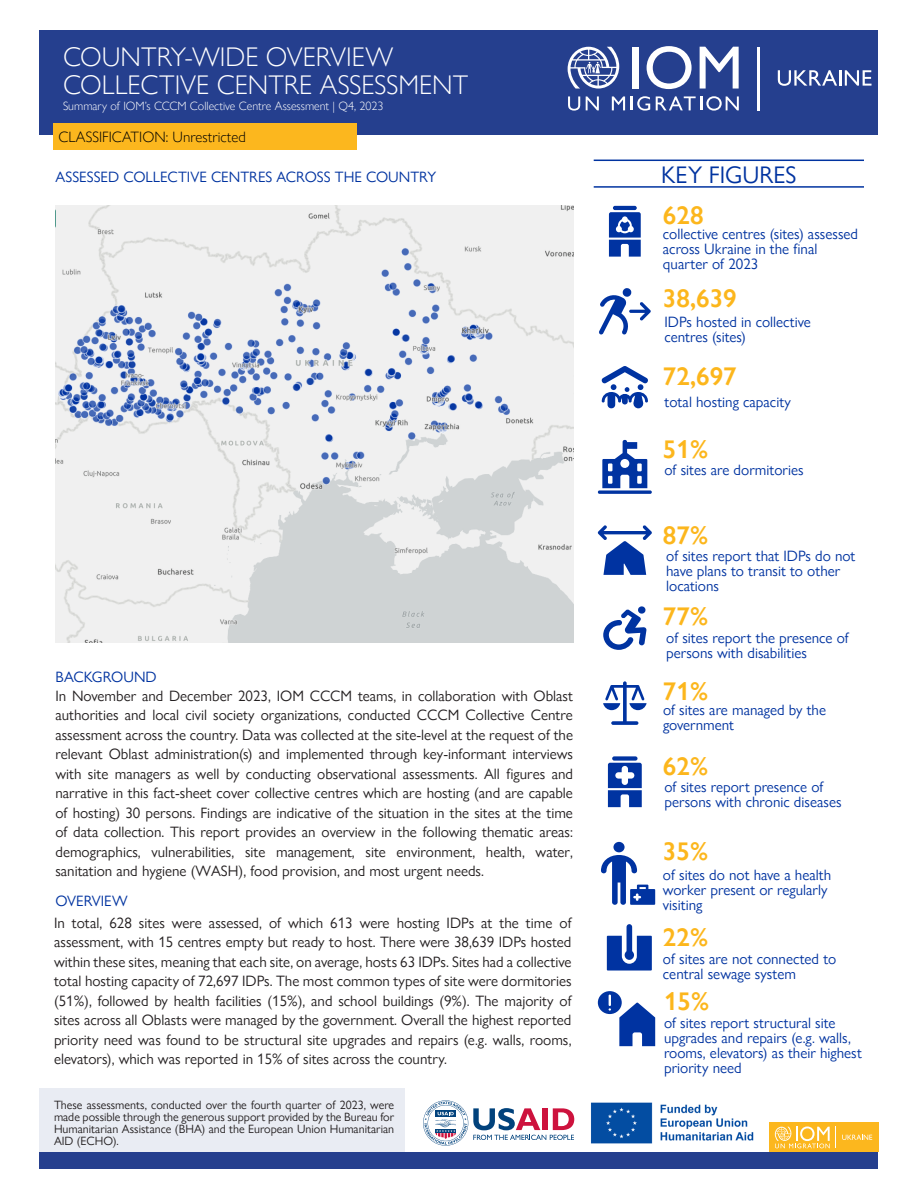
<style>
.page{position:relative;width:918px;height:1188px;background:#fff}
.page>*{position:absolute;margin:0;border:0;box-sizing:border-box;transform-origin:0 0}
.t1{font:300 27px "Gill Sans Nova";color:#fff}
.t2{font:600 25.5px "Gill Sans Nova";color:#fcb61c}
.t3{font:24px "Gill Sans Nova";color:#0033a0}
.t4{font:15px/19.5px "Gill Sans Nova";color:#231f20;text-align:justify}
.t5{font:15px/15px "Gill Sans Nova";color:#0033a0}
.t6{font:300 15px "Gill Sans Nova";color:#000}
.t7{font:12px/12px "Gill Sans Nova";color:#231f20;text-align:justify}
.t8{font:300 12px "Gill Sans Nova";color:#fff}
</style>
<div class="page">
<div style="left:40px;top:30px;width:838px;height:105px;background:#253f8e"></div>
<div style="left:53px;top:124px;width:304px;height:26px;background:#fcb71e"></div>
<hr style="left:757px;top:47px;width:2px;height:63px;background:#fff">
<div style="left:632px;top:47px;width:6px;height:42px;background:#fff"></div>
<svg style="left:647px;top:46px;width:45px;height:43px"></svg>
<svg style="left:700px;top:47px;width:39px;height:42px"></svg>
<svg style="left:568px;top:96px;width:12px;height:15px"></svg>
<svg style="left:586px;top:96px;width:13px;height:14px"></svg>
<svg style="left:612px;top:96px;width:13px;height:14px"></svg>
<svg style="left:631px;top:96px;width:19px;height:15px"></svg>
<svg style="left:656px;top:96px;width:83px;height:15px"></svg>
<svg style="left:568px;top:47px;width:51px;height:42px"></svg>
<svg style="left:778px;top:70px;width:94px;height:16px"></svg>
<hr style="left:613px;top:206px;width:24px;height:4px;background:#0033a1;border-radius:2px">
<svg style="left:609px;top:212px;width:32px;height:45px"></svg>
<svg style="left:601px;top:366px;width:47px;height:43px"></svg>
<svg style="left:597px;top:439px;width:55px;height:55px"></svg>
<svg style="left:598px;top:525px;width:54px;height:50px"></svg>
<svg style="left:599px;top:288px;width:52px;height:47px"></svg>
<svg style="left:603px;top:606px;width:44px;height:44px"></svg>
<svg style="left:603px;top:681px;width:44px;height:44px"></svg>
<svg style="left:607px;top:924px;width:45px;height:47px"></svg>
<hr style="left:594px;top:186px;width:270px;height:2px;background:#0033a0">
<hr style="left:594px;top:160px;width:270px;height:1px;background:#0033a0">
<img style="left:55px;top:206px;width:518px;height:437px">
<svg style="left:55px;top:208px;width:1px;height:21px"></svg>
<div style="left:612px;top:756px;width:26px;height:5px;background:#0033a1;border-radius:2px"></div>
<svg style="left:608px;top:763px;width:34px;height:44px"></svg>
<svg style="left:601px;top:855px;width:54px;height:50px"></svg>
<div style="left:613px;top:842px;width:12px;height:10px;background:#0033a1;border-radius:50%"></div>
<svg style="left:598px;top:991px;width:57px;height:55px"></svg>
<div style="left:40px;top:1152px;width:838px;height:16px;background:#253f8e"></div>
<div style="left:40px;top:1088px;width:365px;height:63px;background:#e9ecf3"></div>
<div style="left:769px;top:1123px;width:109px;height:29px;background:#fcb71e"></div>
<svg style="left:775px;top:1126px;width:55px;height:22px"></svg>
<svg style="left:842px;top:1134px;width:30px;height:6px"></svg>
<svg style="left:423px;top:1100px;width:151px;height:46px"></svg>
<img style="left:591px;top:1102px;width:163px;height:42px">
<p class="t1" style="left:63px;top:41px;width:332px">COUNTRY-WIDE OVERVIEW</p>
<p class="t1" style="left:63px;top:68px;width:407px">COLLECTIVE CENTRE ASSESSMENT</p>
<p class="t8" style="left:63px;top:99px;width:322px">Summary of IOM’s CCCM Collective Centre Assessment | Q4, 2023</p>
<p class="t6" style="left:58px;top:128px;width:189px">CLASSIFICATION: Unrestricted</p>
<p class="t5" style="left:55px;top:170px;width:382px">ASSESSED COLLECTIVE CENTRES ACROSS THE COUNTRY</p>
<p class="t3" style="left:661px;top:160px;width:137px">KEY FIGURES</p>
<p class="t5" style="left:55px;top:669px;width:103px">BACKGROUND</p>
<p class="t4" style="left:55px;top:686px;width:519px">In November and December 2023, IOM CCCM teams, in collaboration with Oblast authorities and local civil society organizations, conducted CCCM Collective Centre assessment across the country. Data was collected at the site-level at the request of the relevant Oblast administration(s) and implemented through key-informant interviews with site managers as well by conducting observational assessments. All figures and narrative in this fact-sheet cover collective centres which are hosting (and are capable of hosting) 30 persons. Findings are indicative of the situation in the sites at the time of data collection. This report provides an overview in the following thematic areas: demographics, vulnerabilities, site management, site environment, health, water, sanitation and hygiene (WASH), food provision, and most urgent needs.</p>
<p class="t4" style="left:54px;top:913px;width:519px">In total, 628 sites were assessed, of which 613 were hosting IDPs at the time of assessment, with 15 centres empty but ready to host. There were 38,639 IDPs hosted within these sites, meaning that each site, on average, hosts 63 IDPs. Sites had a collective total hosting capacity of 72,697 IDPs. The most common types of site were dormitories (51%), followed by health facilities (15%), and school buildings (9%). The majority of sites across all Oblasts were managed by the government. Overall the highest reported priority need was found to be structural site upgrades and repairs (e.g. walls, rooms, elevators), which was reported in 15% of sites across the country.</p>
<p class="t5" style="left:55px;top:893px;width:74px">OVERVIEW</p>
<p class="t7" style="left:54px;top:1099px;width:342px">These assessments, conducted over the fourth quarter of 2023, were made possible through the generous support provided by the Bureau for Humanitarian Assistance (BHA) and the European Union Humanitarian AID (ECHO).</p>
<p class="t2" style="left:663px;top:200px;width:42px">628</p>
<p class="t5" style="left:663px;top:226px;width:197px">collective centres (sites) assessed across Ukraine in the final quarter of 2023</p>
<p class="t2" style="left:663px;top:282px;width:75px">38,639</p>
<p class="t5" style="left:665px;top:315px;width:148px">IDPs hosted in collective centres (sites)</p>
<p class="t2" style="left:663px;top:360px;width:75px">72,697</p>
<p class="t5" style="left:665px;top:394px;width:128px">total hosting capacity</p>
<p class="t2" style="left:663px;top:434px;width:47px">51%</p>
<p class="t5" style="left:665px;top:463px;width:141px">of sites are dormitories</p>
<p class="t2" style="left:663px;top:520px;width:47px">87%</p>
<p class="t5" style="left:666px;top:548px;width:191px">of sites report that IDPs do not have plans to transit to other locations</p>
<p class="t2" style="left:663px;top:601px;width:47px">77%</p>
<p class="t5" style="left:666px;top:630px;width:184px">of sites report the presence of persons with disabilities</p>
<p class="t2" style="left:663px;top:676px;width:47px">71%</p>
<p class="t5" style="left:663px;top:702px;width:165px">of sites are managed by the government</p>
<p class="t2" style="left:663px;top:751px;width:47px">62%</p>
<p class="t5" style="left:665px;top:780px;width:179px">of sites report presence of persons with chronic diseases</p>
<p class="t2" style="left:663px;top:836px;width:47px">35%</p>
<p class="t5" style="left:663px;top:867px;width:170px">of sites do not have a health worker present or regularly visiting</p>
<p class="t2" style="left:663px;top:921px;width:47px">22%</p>
<p class="t5" style="left:663px;top:952px;width:175px">of sites are not connected to central sewage system</p>
<p class="t2" style="left:664px;top:985px;width:47px">15%</p>
<p class="t5" style="left:664px;top:1015px;width:199px">of sites report structural site upgrades and repairs (e.g. walls, rooms, elevators) as their highest priority need</p>
</div>
